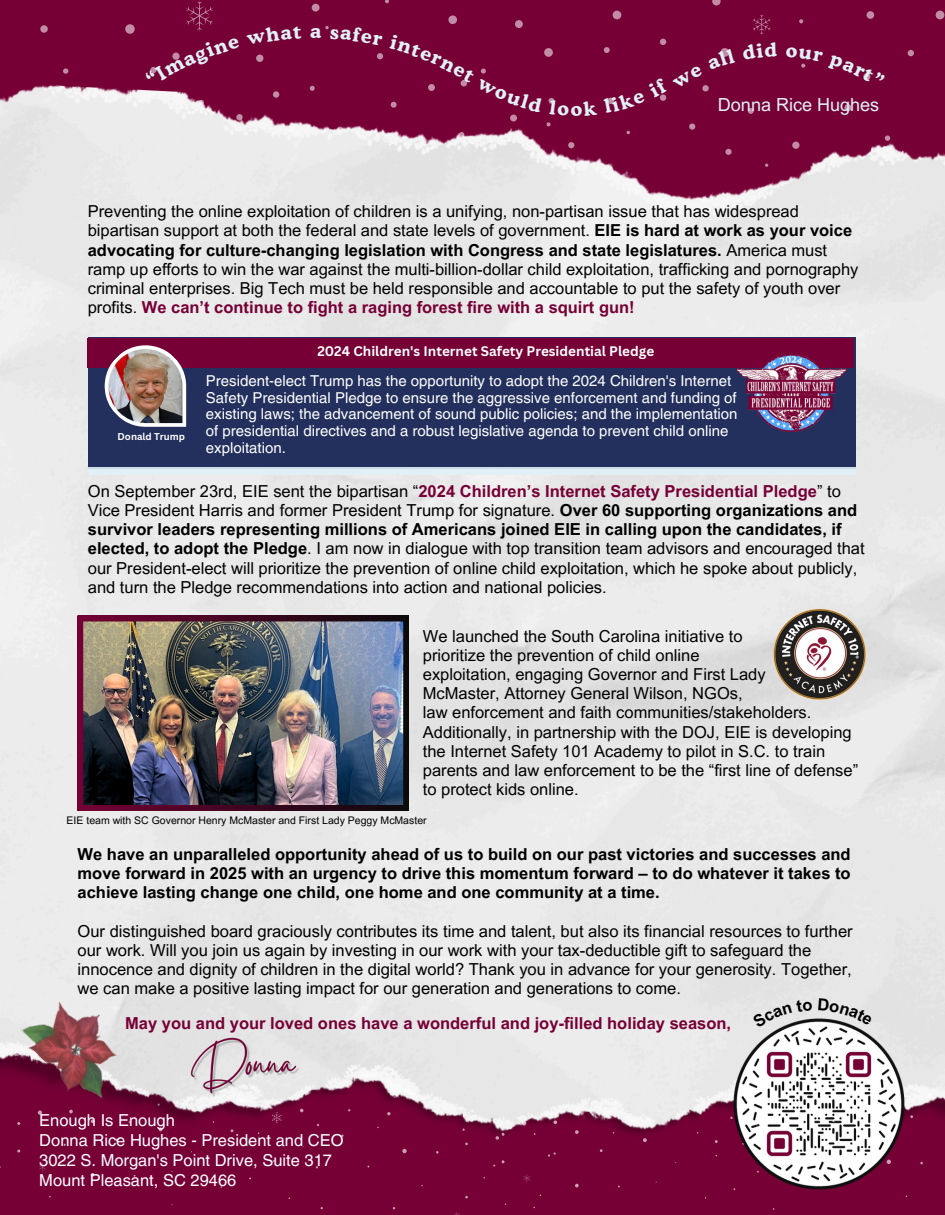
<style>
.page{position:relative;width:945px;height:1215px;background:#760036}
.page>*{position:absolute;margin:0;border:0;box-sizing:border-box;transform-origin:0 0}
.t1{font:700 19.5px "Cooper BT";color:#e0f1f7}
.t2{font:18px "Arial MT Pro";color:#e0f1f7}
.t3{font:16.5px/19.2px "Arial MT Pro";color:#000}
.t4{font:700 16.5px/19.2px "Arial MT Pro";color:#000;text-align:justify}
.t5{font:16.5px/20.2px "Helvetica LT Pro";color:#fff}
.t6{font:700 16.5px "Arial MT Pro";color:#760036}
.t7{font:15px/16.8px "Helvetica LT Pro";color:#fff}
.t8{font:700 13.5px "Canva Sans";color:#fff}
.t9{font:10.5px "Arial MT Pro";color:#000}
.t10{font:700 9.6px "Canva Sans";color:#fff}
.s1{font-weight:700}
.s2{font-weight:700;color:#760036}
</style>
<div class="page">
<svg style="left:40px;top:25px;width:8px;height:8px"></svg>
<svg style="left:448px;top:15px;width:9px;height:9px"></svg>
<svg style="left:312px;top:4px;width:8px;height:8px"></svg>
<div style="left:256px;top:55px;width:7px;height:7px;background:#c18ca4;border-radius:50%"></div>
<svg style="left:125px;top:24px;width:10px;height:10px"></svg>
<svg style="left:712px;top:0;width:9px;height:5px"></svg>
<svg style="left:515px;top:20px;width:8px;height:8px"></svg>
<svg style="left:377px;top:53px;width:6px;height:6px"></svg>
<svg style="left:799px;top:19px;width:4px;height:4px"></svg>
<svg style="left:63px;top:68px;width:5px;height:6px"></svg>
<svg style="left:544px;top:48px;width:9px;height:9px"></svg>
<div style="left:613px;top:11px;width:8px;height:8px;background:#c18ca4;border-radius:50%"></div>
<div style="left:867px;top:11px;width:7px;height:8px;background:#c18ca4;border-radius:50%"></div>
<div style="left:936px;top:11px;width:8px;height:8px;background:#c18ca4;border-radius:50%"></div>
<svg style="left:385px;top:0;width:4px;height:3px"></svg>
<svg style="left:908px;top:50px;width:6px;height:6px"></svg>
<svg style="left:753px;top:14px;width:18px;height:21px"></svg>
<svg style="left:453px;top:1212px;width:7px;height:3px"></svg>
<img style="left:0;top:85px;width:945px;height:1090px">
<img style="left:78px;top:616px;width:330px;height:194px">
<img style="left:772px;top:605px;width:95px;height:98px">
<img style="left:13px;top:983px;width:129px;height:130px">
<div style="left:88px;top:338px;width:768px;height:131px;background:#23305d"></div>
<svg style="left:88px;top:467px;width:768px;height:8px;background:#dbeaf1"></svg>
<div style="left:88px;top:338px;width:766px;height:30px;background:#760036"></div>
<img style="left:736px;top:355px;width:111px;height:78px">
<img style="left:105px;top:345px;width:81px;height:82px">
<img style="left:734px;top:1019px;width:171px;height:171px">
<img style="left:191px;top:1029px;width:109px;height:78px">
<svg style="left:522px;top:1121px;width:4px;height:5px"></svg>
<svg style="left:553px;top:1120px;width:4px;height:4px"></svg>
<svg style="left:575px;top:1130px;width:4px;height:4px"></svg>
<svg style="left:575px;top:1184px;width:4px;height:3px"></svg>
<svg style="left:784px;top:1119px;width:4px;height:4px"></svg>
<svg style="left:496px;top:1133px;width:9px;height:7px"></svg>
<svg style="left:548px;top:1152px;width:8px;height:5px"></svg>
<svg style="left:887px;top:1160px;width:4px;height:4px"></svg>
<svg style="left:643px;top:1138px;width:4px;height:4px"></svg>
<svg style="left:756px;top:1122px;width:11px;height:13px"></svg>
<svg style="left:523px;top:1173px;width:8px;height:9px"></svg>
<svg style="left:150px;top:0;width:63px;height:74px"></svg>
<svg style="left:325px;top:26px;width:4px;height:4px"></svg>
<svg style="left:389px;top:68px;width:154px;height:45px"></svg>
<svg style="left:549px;top:39px;width:186px;height:77px"></svg>
<svg style="left:801px;top:63px;width:70px;height:18px"></svg>
<svg style="left:752px;top:999px;width:60px;height:29px;background:#dcdbdb"></svg>
<svg style="left:818px;top:998px;width:55px;height:28px;background:#d9d8d8"></svg>
<p class="t1" style="left:310px;top:19px;width:12px">a</p>
<p class="t2" style="left:718px;top:98px;width:163px">Donna Rice Hughes</p>
<h2 class="t3" style="left:88px;top:204px;width:772px">Preventing the online exploitation of children is a unifying, non-partisan issue that has widespread bipartisan support at both the federal and state levels of government. <span class="s1">EIE is hard at work as your voice advocating for culture-changing legislation with Congress and state legislatures.</span> America must ramp up efforts to win the war against the multi-billion-dollar child exploitation, trafficking and pornography criminal enterprises. Big Tech must be held responsible and accountable to put the safety of youth over profits. <span class="s2">We can’t continue to fight a raging forest fire with a squirt gun!</span></h2>
<p class="t10" style="left:118px;top:430px;width:69px">Donald Trump</p>
<p class="t8" style="left:317px;top:342px;width:338px">2024 Children's Internet Safety Presidential Pledge</p>
<h2 class="t7" style="left:206px;top:373px;width:533px">President-elect Trump has the opportunity to adopt the 2024 Children's Internet Safety Presidential Pledge to ensure the aggressive enforcement and funding of existing laws; the advancement of sound public policies; and the implementation of presidential directives and a robust legislative agenda to prevent child online exploitation.</h2>
<h5 class="t3" style="left:88px;top:484px;width:778px">On September 23rd, EIE sent the bipartisan “<span class="s2">2024 Children’s Internet Safety Presidential Pledge</span>” to Vice President Harris and former President Trump for signature. <span class="s1">Over 60 supporting organizations and survivor leaders representing millions of Americans joined EIE in calling upon the candidates, if elected, to adopt the Pledge</span>. I am now in dialogue with top transition team advisors and encouraged that our President-elect will prioritize the prevention of online child exploitation, which he spoke about publicly, and turn the Pledge recommendations into action and national policies.</h5>
<p class="t3" style="left:423px;top:629px;width:437px">We launched the South Carolina initiative to<br>prioritize the prevention of child online<br>exploitation, engaging Governor and First Lady<br>McMaster, Attorney General Wilson, NGOs,<br>law enforcement and faith communities/stakeholders.<br>Additionally, in partnership with the DOJ, EIE is developing the Internet Safety 101 Academy to pilot in S.C. to train parents and law enforcement to be the “first line of defense” to protect kids online.</p>
<p class="t9" style="left:67px;top:817px;width:362px">EIE team with SC Governor Henry McMaster and First Lady Peggy McMaster</p>
<p class="t4" style="left:78px;top:847px;width:775px">We have an unparalleled opportunity ahead of us to build on our past victories and successes and move forward in 2025 with an urgency to drive this momentum forward – to do whatever it takes to achieve lasting change one child, one home and one community at a time.</p>
<h2 class="t3" style="left:78px;top:923px;width:777px">Our distinguished board graciously contributes its time and talent, but also its financial resources to further our work. Will you join us again by investing in our work with your tax-deductible gift to safeguard the innocence and dignity of children in the digital world? Thank you in advance for your generosity. Together, we can make a positive lasting impact for our generation and generations to come.</h2>
<p class="t6" style="left:125px;top:1017px;width:608px">May you and your loved ones have a wonderful and joy-filled holiday season,</p>
<p class="t5" style="left:39px;top:1111px;width:306px">Enough Is Enough<br>Donna Rice Hughes - President and CEO<br>3022 S. Morgan's Point Drive, Suite 317<br>Mount Pleasant, SC 29466</p>
</div>
